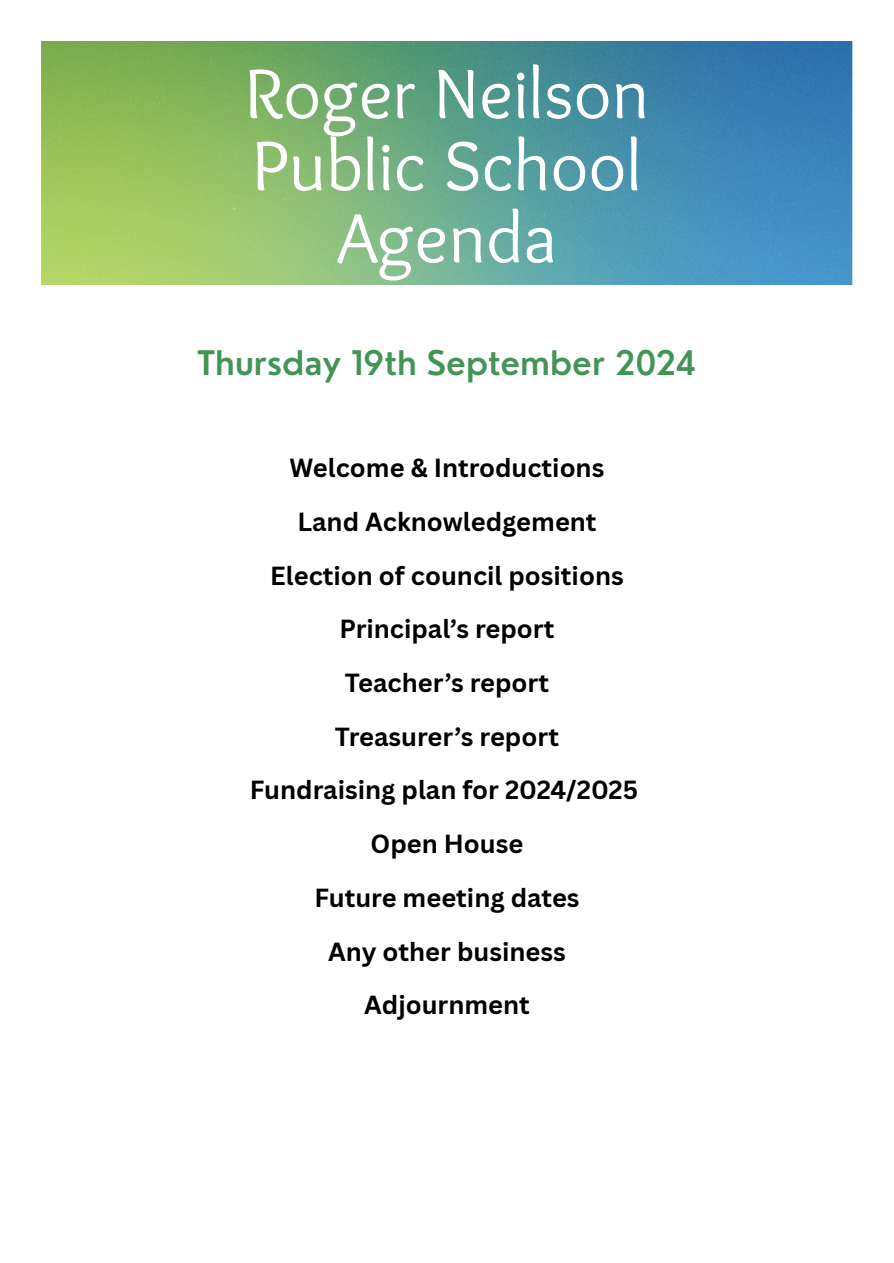
<style>
.page{position:relative;width:894px;height:1263px;background:#fff}
.page>*{position:absolute;margin:0;border:0;box-sizing:border-box;transform-origin:0 0}
.t1{font:72.3px/72.2px "Sukar";color:#fff;text-align:center}
.t2{font:600 33px "Nourd";color:#429457}
.t3{font:700 25.5px "Canva Sans";color:#000}
</style>
<div class="page">
<img style="left:42px;top:42px;width:810px;height:243px">
<p class="t1" style="left:245px;top:63px;width:406px">Roger Neilson<br>Public School<br>Agenda</p>
<h1 class="t2" style="left:197px;top:342px;width:500px">Thursday 19th September 2024</h1>
<p class="t3" style="left:289px;top:450px;width:316px">Welcome &amp; Introductions</p>
<p class="t3" style="left:297px;top:504px;width:300px">Land Acknowledgement</p>
<p class="t3" style="left:270px;top:558px;width:355px">Election of council positions</p>
<p class="t3" style="left:339px;top:611px;width:216px">Principal’s report</p>
<p class="t3" style="left:344px;top:665px;width:206px">Teacher’s report</p>
<p class="t3" style="left:335px;top:719px;width:225px">Treasurer’s report</p>
<p class="t3" style="left:250px;top:772px;width:390px">Fundraising plan for 2024/2025</p>
<p class="t3" style="left:370px;top:826px;width:154px">Open House</p>
<p class="t3" style="left:314px;top:880px;width:267px">Future meeting dates</p>
<p class="t3" style="left:328px;top:934px;width:239px">Any other business</p>
<p class="t3" style="left:364px;top:986px;width:167px">Adjournment</p>
</div>
